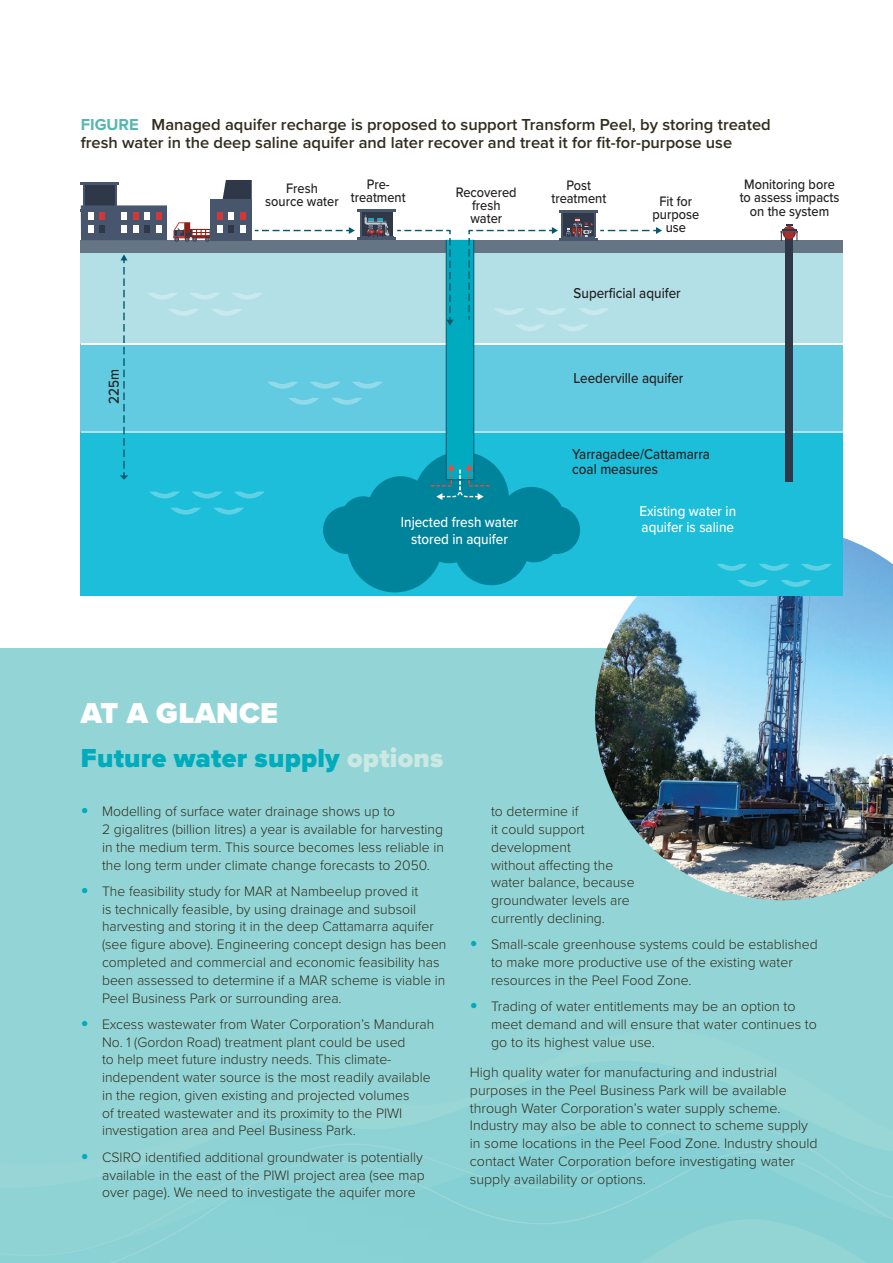
<style>
.page{position:relative;width:893px;height:1263px;background:#fff}
.page>*{position:absolute;margin:0;border:0;box-sizing:border-box;transform-origin:0 0}
.t1{font:900 30px "Proxima Nova";letter-spacing:.01em;color:#fff}
.t2{font:900 27px "Proxima Nova";letter-spacing:.01em;color:#00acbb}
.t3{font:700 22.5px "Proxima Nova";color:#00acbb}
.t4{font:600 16.5px "Proxima Nova";color:#312d1e}
.t5{font:700 16.5px "Proxima Nova";color:#57b6b1}
.t6{font:500 14.85px/14.9px "Proxima Nova";color:#231f20;scale:.9 1}
.t7{font:500 14.85px/16.8px "Proxima Nova";color:#fff;text-align:center;scale:.9 1}
.t8{font:300 14.25px/17.7px "Proxima Nova";color:#312d1e}
.t9{font:500 14.25px/13px "Proxima Nova";color:#231f20;text-align:center;scale:.9 1}
.s1{color:#cbe8e3}
</style>
<div class="page">
<div style="left:0;top:648px;width:893px;height:615px;background:#93d5d6"></div>
<svg style="left:181px;top:1130px;width:712px;height:133px;fill:#87d1d4"></svg>
<img style="left:595px;top:537px;width:298px;height:363px">
<hr style="left:81px;top:182px;width:38px;height:3px;background:#47566d">
<div style="left:81px;top:344px;width:762px;height:89px;background:#63cbe1"></div>
<div style="left:81px;top:245px;width:762px;height:99px;background:#b3e0e7"></div>
<div style="left:81px;top:432px;width:762px;height:163px;background:#1cbeda"></div>
<div style="left:81px;top:240px;width:762px;height:13px;background:#667584"></div>
<hr style="left:81px;top:344px;width:762px;height:1px;background:#fff">
<hr style="left:81px;top:431px;width:762px;height:1px;background:#b3e1f6">
<div style="left:446px;top:239px;width:28px;height:241px;background:#00abc0;border:1px solid #005a6c"></div>
<div style="left:785px;top:237px;width:8px;height:245px;background:#2f3848"></div>
<hr style="left:559px;top:210px;width:38px;height:3px;background:#47566d">
<svg style="left:81px;top:185px;width:86px;height:55px"></svg>
<div style="left:133px;top:212px;width:5px;height:8px;background:#cf3739"></div>
<div style="left:100px;top:212px;width:5px;height:8px;background:#cf3739"></div>
<div style="left:121px;top:212px;width:6px;height:8px;background:#fff"></div>
<div style="left:88px;top:212px;width:5px;height:8px;background:#fff"></div>
<div style="left:145px;top:212px;width:5px;height:8px;background:#fff"></div>
<div style="left:156px;top:212px;width:5px;height:8px;background:#cf3739"></div>
<div style="left:133px;top:225px;width:5px;height:8px;background:#fff"></div>
<div style="left:121px;top:225px;width:6px;height:8px;background:#fff"></div>
<div style="left:88px;top:225px;width:5px;height:8px;background:#fff"></div>
<div style="left:145px;top:225px;width:5px;height:8px;background:#2f3848"></div>
<div style="left:100px;top:225px;width:5px;height:8px;background:#2f3848"></div>
<div style="left:156px;top:225px;width:5px;height:8px;background:#fff"></div>
<svg style="left:120px;top:254px;width:8px;height:226px"></svg>
<svg style="left:782px;top:226px;width:14px;height:13px"></svg>
<div style="left:785px;top:226px;width:9px;height:13px;background:#ab2c29;border-radius:5px"></div>
<svg style="left:780px;top:225px;width:18px;height:8px"></svg>
<div style="left:361px;top:212px;width:32px;height:24px;background:#2f3848"></div>
<hr style="left:360px;top:236px;width:34px;height:2px;background:#47566d">
<hr style="left:358px;top:210px;width:38px;height:2px;background:#47566d">
<hr style="left:358px;top:238px;width:38px;height:2px;background:#47566d">
<svg style="left:149px;top:491px;width:31px;height:7px"></svg>
<svg style="left:192px;top:491px;width:30px;height:7px"></svg>
<svg style="left:171px;top:508px;width:30px;height:7px"></svg>
<svg style="left:214px;top:508px;width:30px;height:7px"></svg>
<svg style="left:234px;top:491px;width:31px;height:7px"></svg>
<svg style="left:717px;top:564px;width:30px;height:7px"></svg>
<svg style="left:759px;top:564px;width:30px;height:7px"></svg>
<svg style="left:738px;top:580px;width:30px;height:7px"></svg>
<svg style="left:781px;top:580px;width:30px;height:7px"></svg>
<svg style="left:801px;top:564px;width:31px;height:7px"></svg>
<svg style="left:148px;top:293px;width:29px;height:7px"></svg>
<svg style="left:190px;top:293px;width:30px;height:7px"></svg>
<svg style="left:169px;top:309px;width:29px;height:7px"></svg>
<svg style="left:212px;top:309px;width:30px;height:7px"></svg>
<svg style="left:233px;top:293px;width:29px;height:7px"></svg>
<svg style="left:268px;top:382px;width:30px;height:7px"></svg>
<svg style="left:310px;top:382px;width:30px;height:7px"></svg>
<svg style="left:289px;top:398px;width:30px;height:7px"></svg>
<svg style="left:332px;top:398px;width:30px;height:7px"></svg>
<svg style="left:353px;top:382px;width:29px;height:7px"></svg>
<svg style="left:397px;top:213px;width:265px;height:118px"></svg>
<svg style="left:323px;top:452px;width:257px;height:140px"></svg>
<svg style="left:173px;top:180px;width:217px;height:62px"></svg>
<div style="left:211px;top:199px;width:41px;height:41px;background:#47566d"></div>
<div style="left:217px;top:212px;width:5px;height:8px;background:#cf3739"></div>
<div style="left:229px;top:212px;width:5px;height:8px;background:#fff"></div>
<div style="left:240px;top:212px;width:5px;height:8px;background:#cf3739"></div>
<div style="left:217px;top:225px;width:5px;height:8px;background:#fff"></div>
<div style="left:229px;top:225px;width:5px;height:8px;background:#2f3848"></div>
<div style="left:240px;top:225px;width:5px;height:8px;background:#fff"></div>
<p class="t4" style="left:152px;top:113px;width:621px">Managed aquifer recharge is proposed to support Transform Peel, by storing treated</p>
<p class="t5" style="left:81px;top:115px;width:60px">FIGURE</p>
<p class="t4" style="left:81px;top:131px;width:653px">fresh water in the deep saline aquifer and later recover and treat it for fit-for-purpose use</p>
<p class="t6" style="left:106px;top:404px;width:40px;rotate:-90deg">225m</p>
<p class="t9" style="left:265px;top:181px;width:83px">Fresh source water</p>
<p class="t9" style="left:367px;top:178px;width:27px">Pre-</p>
<p class="t9" style="left:351px;top:191px;width:63px">treatment</p>
<p class="t9" style="left:566px;top:178px;width:29px">Post</p>
<p class="t9" style="left:456px;top:185px;width:69px">Recovered</p>
<p class="t9" style="left:551px;top:191px;width:63px">treatment</p>
<p class="t9" style="left:470px;top:198px;width:37px;text-align:left">fresh water</p>
<p class="t9" style="left:652px;top:195px;width:53px">Fit for purpose use</p>
<p class="t6" style="left:574px;top:285px;width:121px">Superficial aquifer</p>
<p class="t9" style="left:740px;top:178px;width:112px">Monitoring bore to assess impacts on the system</p>
<p class="t6" style="left:574px;top:370px;width:124px">Leederville aquifer</p>
<p class="t6" style="left:572px;top:446px;width:155px">Yarragadee/Cattamarra coal measures</p>
<p class="t7" style="left:401px;top:513px;width:132px">Injected fresh water stored in aquifer</p>
<p class="t7" style="left:639px;top:502px;width:109px;text-align:left">Existing water in aquifer is saline</p>
<h1 class="t1" style="left:81px;top:690px;width:199px">AT A GLANCE</h1>
<h2 class="t2" style="left:81px;top:737px;width:364px">Future water supply <span class="s1">options</span></h2>
<h3 class="t3" style="left:81px;top:795px;width:9px">•</h3>
<h3 class="t3" style="left:81px;top:875px;width:9px">•</h3>
<h3 class="t3" style="left:81px;top:1008px;width:9px">•</h3>
<h3 class="t3" style="left:81px;top:1141px;width:9px">•</h3>
<p class="t8" style="left:102px;top:803px;width:295px">Modelling of surface water drainage shows up to</p>
<p class="t8" style="left:102px;top:821px;width:343px;text-align:justify">2 gigalitres (billion litres a) year is available for harvesting in the medium term. This source becomes less reliable in the long term under climate change forecasts to 2050.</p>
<p class="t8" style="left:102px;top:882px;width:318px">The feasibility study for MAR at Nambeelup proved it</p>
<p class="t8" style="left:102px;top:900px;width:346px">is technically feasible, by using drainage and subsoil harvesting and storing init the deep Cattamarra aquifer (see figure above .) Engineering concept design has been completed and commercial and economic feasibility has been assessed to determine aif MAR scheme is viable in Peel Business Park or surrounding area.</p>
<p class="t8" style="left:102px;top:1015px;width:334px">Excess wastewater from Water Corporation s’ Mandurah</p>
<p class="t8" style="left:102px;top:1033px;width:305px">No (1. Gordon Road) treatment plant could be used</p>
<p class="t8" style="left:102px;top:1069px;width:330px">independent water source is the most readily available</p>
<p class="t8" style="left:102px;top:1051px;width:291px">to help meet future industry needs. This climate-</p>
<p class="t8" style="left:102px;top:1086px;width:309px">in the region, given existing and projected volumes of treated wastewater and its proximity to the PIWI investigation area and Peel Business Park.</p>
<p class="t8" style="left:102px;top:1148px;width:322px">CSIRO identified additional groundwater is potentially</p>
<p class="t8" style="left:102px;top:1166px;width:324px">available in the east of the PIWI project area (see map over page .) We need to investigate the aquifer more</p>
<h3 class="t3" style="left:470px;top:928px;width:9px">•</h3>
<h3 class="t3" style="left:470px;top:990px;width:10px">•</h3>
<p class="t8" style="left:491px;top:803px;width:145px">to determine if<br>it could support development<br>without affecting the water balance, because groundwater levels are currently declining.</p>
<p class="t8" style="left:491px;top:936px;width:328px">Small-scale greenhouse systems could be established</p>
<p class="t8" style="left:491px;top:954px;width:303px">to make more productive use of the existing water resources in the Peel Food Zone.</p>
<p class="t8" style="left:491px;top:998px;width:306px">Trading of water entitlements may be an option to</p>
<p class="t8" style="left:491px;top:1015px;width:327px">meet demand and will ensure that water continues to go to its highest value use.</p>
<p class="t8" style="left:470px;top:1064px;width:349px">High quality water for manufacturing and industrial purposes in the Peel Business Park will be available through Water Corporation s’ water supply scheme.<br>Industry may also be able to connect to scheme supply in some locations in the Peel Food Zone. Industry should contact Water Corporation before investigating water supply availability or options.</p>
</div>
